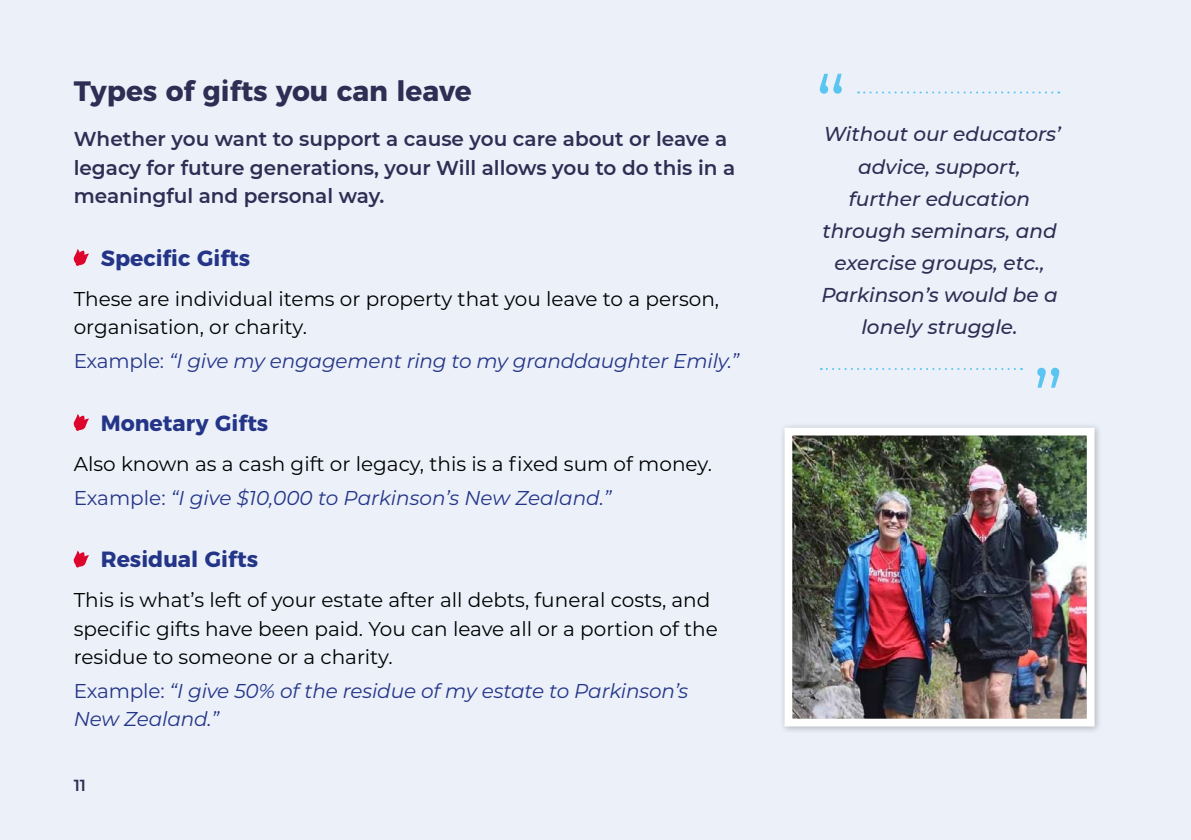
<style>
.page{position:relative;width:1191px;height:840px;background:#fff}
.page>*{position:absolute;margin:0;border:0;box-sizing:border-box;transform-origin:0 0}
.t1{font:700 28px "Montserrat";color:#2d2e53}
.t2{font:700 22px "Montserrat";color:#243588}
.t3{font:20px/28.4px "Montserrat";color:#000}
.t4{font:600 20px/28.4px "Montserrat";color:#2d2e53}
.t5{font:italic 500 20px/32px "Montserrat";color:#2d2e53;text-align:center}
.t6{font:italic 20px/28.4px "Montserrat";letter-spacing:-.01em;color:#243588}
.t7{font:600 16px "Montserrat";color:#2d2e53}
.s1{font-style:normal}
.s2{color:#243588}
.s3{font-style:italic;color:#243588}
</style>
<div class="page">
<div style="left:0;top:0;width:1191px;height:839px;background:#ebf0f9"></div>
<svg style="left:73px;top:249px;width:16px;height:17px"></svg>
<svg style="left:73px;top:414px;width:16px;height:16px"></svg>
<svg style="left:73px;top:550px;width:16px;height:17px"></svg>
<svg style="left:819px;top:74px;width:22px;height:20px"></svg>
<svg style="left:858px;top:91px;width:201px;height:2px"></svg>
<svg style="left:1037px;top:367px;width:22px;height:20px"></svg>
<svg style="left:820px;top:368px;width:195px;height:2px"></svg>
<div style="left:779px;top:422px;width:323px;height:312px;background:#000;opacity:.25"></div>
<img style="left:793px;top:436px;width:292px;height:281px">
<div style="left:784px;top:427px;width:310px;height:299px;border:8px solid #fff"></div>
<h1 class="t1" style="left:74px;top:68px;width:399px">Types of gifts you can leave</h1>
<p class="t4" style="left:74px;top:124px;width:663px">Whether you want to support a cause you care about or leave a legacy for future generations, your Will allows you to do this in a meaningful and personal way.</p>
<p class="t2" style="left:101px;top:240px;width:151px">Specific Gifts</p>
<p class="t3" style="left:74px;top:283px;width:647px">These are individual items or property that you leave to a person, organisation, or charity.</p>
<p class="t6" style="left:74px;top:346px;width:667px"><span class="s1">Example:</span> “I give my engagement ring to my granddaughter Emily.”</p>
<p class="t2" style="left:101px;top:405px;width:169px">Monetary Gifts</p>
<p class="t3" style="left:74px;top:445px;width:639px;line-height:34px">Also known as a cash gift or legacy, this is a fixed sum of money.<br><span class="s2">Example:</span> <span class="s3">“I give $10,000 to Parkinson’s New Zealand.”</span></p>
<p class="t2" style="left:101px;top:541px;width:159px">Residual Gifts</p>
<p class="t3" style="left:74px;top:585px;width:645px">This is what’s left of your estate after all debts, funeral costs, and specific gifts have been paid. You can leave all or a portion of the residue to someone or a charity.</p>
<p class="t6" style="left:74px;top:675px;width:616px"><span class="s1">Example:</span> “I give 50% of the residue of my estate to Parkinson’s<br>New Zealand.”</p>
<p class="t7" style="left:74px;top:773px;width:14px">11</p>
<p class="t5" style="left:821px;top:117px;width:241px">Without our educators’ advice, support,<br>further education through seminars, and exercise groups, etc.,<br>Parkinson’s would be a lonely struggle.</p>
</div>
